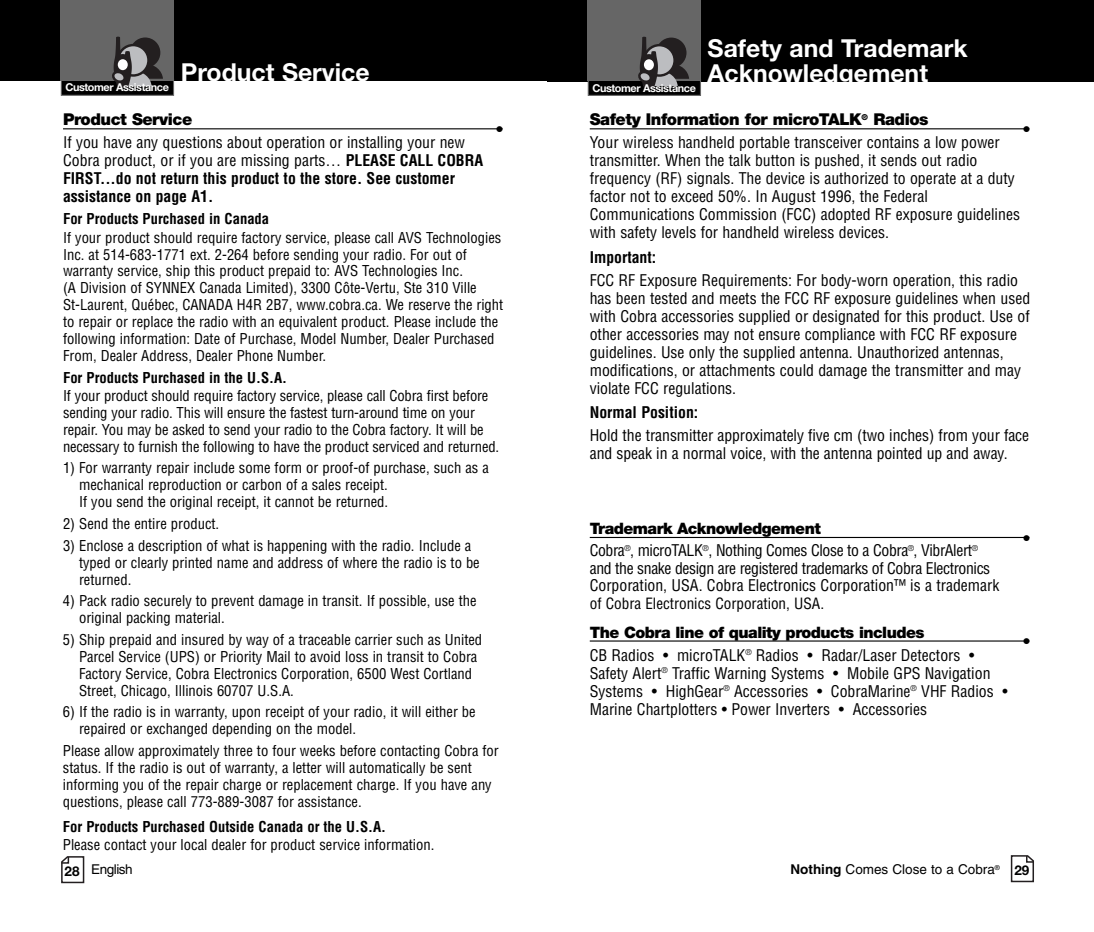
<style>
.page{position:relative;width:1094px;height:932px;background:#fff}
.page>*{position:absolute;margin:0;border:0;box-sizing:border-box;transform-origin:0 0}
.t1{font:700 24.75px/24.8px "Helvetica Neue";color:#fff}
.t2{font:900 16.43px "Helvetica Neue";color:#000}
.t3{font:900 16.2px "Helvetica Neue";letter-spacing:-.025em;color:#000}
.t4{font:condensed 15.75px/18px "Helvetica";color:#000}
.t5{font:condensed 15.75px/17.6px "Helvetica";letter-spacing:-.025em;color:#000}
.t6{font:900 15.75px "Helvetica Neue";letter-spacing:-.035em;color:#000}
.t7{font:700 condensed 15.75px "Helvetica";color:#000}
.t8{font:condensed 15.3px "Helvetica";color:#000}
.t9{font:condensed 14.62px/16.9px "Helvetica";color:#000}
.t10{font:700 condensed 14.62px "Helvetica";color:#000}
.t11{font:13.5px "Helvetica";color:#000}
.t12{font:13.5px "Helvetica";letter-spacing:-.035em;color:#000}
.t13{font:700 13.5px "Helvetica Neue";color:#000}
.t14{font:700 10.8px "Helvetica Neue";letter-spacing:-.04em;color:#fff}
.t15{font:6.75px "Helvetica";color:#000}
.s1{font-weight:700}
.s2{font-family:"Helvetica Neue";font-weight:700}
</style>
<div class="page">
<svg style="left:1010px;top:855px;width:24px;height:27px"></svg>
<hr style="left:590px;top:128px;width:439px;height:1px;background:#000">
<hr style="left:590px;top:537px;width:439px;height:1px;background:#000">
<hr style="left:590px;top:640px;width:439px;height:1px;background:#000">
<div style="left:547px;top:0;width:547px;height:81px;background:#000"></div>
<div style="left:589px;top:80px;width:111px;height:15px;background:#000"></div>
<div style="left:587px;top:79px;width:114px;height:17px;border:1px solid #666"></div>
<div style="left:587px;top:0;width:114px;height:81px;background:#666"></div>
<svg style="left:638px;top:37px;width:51px;height:51px"></svg>
<svg style="left:61px;top:856px;width:24px;height:27px"></svg>
<hr style="left:63px;top:128px;width:439px;height:1px;background:#000">
<div style="left:0;top:0;width:547px;height:81px;background:#000"></div>
<div style="left:62px;top:80px;width:111px;height:15px;background:#000"></div>
<div style="left:61px;top:79px;width:113px;height:17px;border:1px solid #666"></div>
<div style="left:61px;top:0;width:113px;height:81px;background:#666"></div>
<svg style="left:112px;top:36px;width:51px;height:52px"></svg>
<h1 class="t1" style="left:181px;top:62px;width:190px">Product Service</h1>
<p class="t14" style="left:66px;top:84px;width:105px">Customer Assistance</p>
<p class="t14" style="left:592px;top:84px;width:105px">Customer Assistance</p>
<h1 class="t1" style="left:707px;top:38px;width:261px">Safety and Trademark<br>Acknowledgement</h1>
<p class="t3" style="left:63px;top:114px;width:131px">Product Service</p>
<p class="t2" style="left:495px;top:123px;width:10px">•</p>
<p class="t3" style="left:590px;top:114px;width:340px">Safety Information for microTALK<sup>®</sup> Radios</p>
<p class="t2" style="left:1022px;top:123px;width:10px">•</p>
<p class="t4" style="left:63px;top:135px;width:421px">If you have any questions about operation or installing your new Cobra product, or if you are missing parts… <span class="s1">PLEASE CALL COBRA FIRST...do not return this product to the store. See customer assistance on page A1.</span></p>
<p class="t10" style="left:63px;top:213px;width:208px">For Products Purchased in Canada</p>
<p class="t9" style="left:63px;top:230px;width:442px">If your product should require factory service, please call AVS Technologies Inc. at 514-683-1771 ext. 2-264 before sending your radio. For out of warranty service, ship this product prepaid to: AVS Technologies Inc.<br>(A Division of SYNNEX Canada Limited), 3300 Côte-Vertu, Ste 310 Ville St-Laurent, Québec, CANADA H4R 2B7, www.cobra.ca. We reserve the right to repair or replace the radio with an equivalent product. Please include the following information: Date of Purchase, Model Number, Dealer Purchased From, Dealer Address, Dealer Phone Number.</p>
<p class="t10" style="left:63px;top:371px;width:225px">For Products Purchased in the U.S.A.</p>
<p class="t9" style="left:63px;top:388px;width:437px">If your product should require factory service, please call Cobra first before sending your radio. This will ensure the fastest turn-around time on your repair. You may be asked to send your radio to the Cobra factory. It will be necessary to furnish the following to have the product serviced and returned.</p>
<p class="t9" style="left:79px;top:461px;width:411px;text-indent:-16px">1) For warranty repair include some form or proof-of purchase, such as a mechanical reproduction or carbon of a sales receipt.<br>If you send the original receipt, it cannot be returned.</p>
<p class="t9" style="left:63px;top:516px;width:158px">2) Send the entire product.</p>
<p class="t9" style="left:79px;top:538px;width:402px;text-indent:-16px">3) Enclose a description of what is happening with the radio. Include a typed or clearly printed name and address of where the radio is to be returned.</p>
<p class="t9" style="left:79px;top:593px;width:399px;text-indent:-16px">4) Pack radio securely to prevent damage in transit. If possible, use the original packing material.</p>
<p class="t9" style="left:79px;top:632px;width:405px;text-indent:-16px">5) Ship prepaid and insured by way of a traceable carrier such as United Parcel Service (UPS) or Priority Mail to avoid loss in transit to Cobra Factory Service, Cobra Electronics Corporation, 6500 West Cortland Street, Chicago, Illinois 60707 U.S.A.</p>
<p class="t9" style="left:79px;top:704px;width:398px;text-indent:-16px">6) If the radio is in warranty, upon receipt of your radio, it will either be repaired or exchanged depending on the model.</p>
<p class="t9" style="left:63px;top:743px;width:437px">Please allow approximately three to four weeks before contacting Cobra for status. If the radio is out of warranty, a letter will automatically be sent informing you of the repair charge or replacement charge. If you have any questions, please call 773-889-3087 for assistance.</p>
<p class="t10" style="left:63px;top:820px;width:325px">For Products Purchased Outside Canada or the U.S.A.</p>
<p class="t9" style="left:63px;top:837px;width:373px">Please contact your local dealer for product service information.</p>
<p class="t12" style="left:65px;top:864px;width:70px"><span class="s2">28</span> English</p>
<p class="t4" style="left:589px;top:135px;width:432px">Your wireless handheld portable transceiver contains a low power transmitter. When the talk button is pushed, it sends out radio frequency (RF) signals. The device is authorized to operate at a duty factor not to exceed 50%. In August 1996, the Federal Communications Commission (FCC) adopted RF exposure guidelines with safety levels for handheld wireless devices.</p>
<p class="t7" style="left:589px;top:251px;width:68px">Important:</p>
<p class="t4" style="left:589px;top:272px;width:442px">FCC RF Exposure Requirements: For body-worn operation, this radio has been tested and meets the FCC RF exposure guidelines when used with Cobra accessories supplied or designated for this product. Use of other accessories may not ensure compliance with FCC RF exposure guidelines. Use only the supplied antenna. Unauthorized antennas, modifications, or attachments could damage the transmitter and may violate FCC regulations.</p>
<p class="t7" style="left:590px;top:406px;width:110px">Normal Position:</p>
<p class="t4" style="left:589px;top:428px;width:441px">Hold the transmitter approximately five cm (two inches) from your face and speak in a normal voice, with the antenna pointed up and away.</p>
<p class="t6" style="left:590px;top:523px;width:232px">Trademark Acknowledgement</p>
<p class="t5" style="left:590px;top:543px;width:411px">Cobra<sup>®</sup>, microTALK<sup>®</sup>, Nothing Comes Close to a Cobra<sup>®</sup>, VibrAlert<sup>® </sup>and the snake design are registered trademarks of Cobra Electronics<br>Corporation, USA. Cobra Electronics Corporation™ is a trademark</p>
<p class="t8" style="left:590px;top:597px;width:236px">of Cobra Electronics Corporation, USA.</p>
<p class="t6" style="left:590px;top:626px;width:336px">The Cobra line of quality products includes</p>
<p class="t4" style="left:589px;top:647px;width:419px">CB Radios • microTALK<sup>®</sup> Radios • Radar/Laser Detectors • Safety Alert<sup>®</sup> Traffic Warning Systems • Mobile GPS Navigation Systems • HighGear<sup>®</sup> Accessories • CobraMarine<sup>®</sup> VHF Radios • Marine Chartplotters • Power Inverters • Accessories</p>
<p class="t2" style="left:1022px;top:532px;width:10px">•</p>
<p class="t2" style="left:1022px;top:635px;width:10px">•</p>
<p class="t11" style="left:790px;top:864px;width:206px"><span class="s1">Nothing</span> Comes Close to a Cobra</p>
<p class="t13" style="left:1014px;top:865px;width:17px">29</p>
<p class="t15" style="left:994px;top:864px;width:6px">®</p>
</div>
